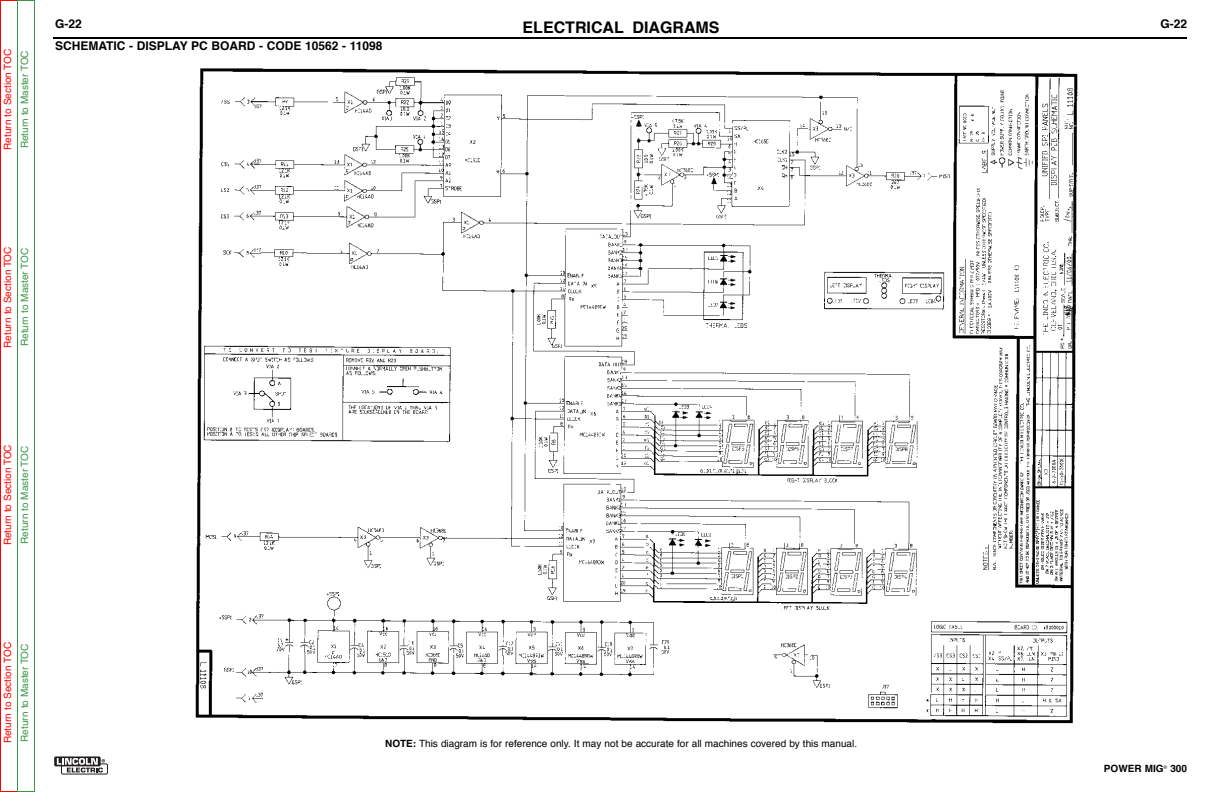
<style>
.page{position:relative;width:1224px;height:792px;background:#fff}
.page>*{position:absolute;margin:0;border:0;box-sizing:border-box;transform-origin:0 0}
.t1{font:700 16px "Helvetica";color:#000}
.t2{font:700 12px "Helvetica";color:#000}
.t3{font:10px "Helvetica";color:#000}
.t4{font:10px "Helvetica LT Std";color:#f00}
.t5{font:10px "Helvetica LT Std";color:#379847}
.t6{font:700 10px "Helvetica";color:#000}
.s1{font-weight:700}
</style>
<div class="page">
<hr style="left:53px;top:37px;width:1134px;height:2px;background:#000">
<div style="left:54px;top:756px;width:47px;height:10px;background:#231f20;border-radius:2px"></div>
<svg style="left:57px;top:758px;width:51px;height:16px"></svg>
<img style="left:195px;top:68px;width:883px;height:656px">
<div style="left:0;top:0;width:18px;height:792px;border:1px solid #f00"></div>
<div style="left:17px;top:0;width:18px;height:792px;border:1px solid #379847"></div>
<p class="t4" style="left:4px;top:150px;width:102px;rotate:-90deg">Return to Section TOC</p>
<p class="t5" style="left:21px;top:148px;width:99px;rotate:-90deg">Return to Master TOC</p>
<p class="t2" style="left:55px;top:19px;width:28px">G-22</p>
<p class="t2" style="left:55px;top:41px;width:329px">SCHEMATIC - DISPLAY PC BOARD - CODE 10562 - 11098</p>
<p class="t4" style="left:4px;top:348px;width:102px;rotate:-90deg">Return to Section TOC</p>
<p class="t5" style="left:21px;top:346px;width:99px;rotate:-90deg">Return to Master TOC</p>
<h1 class="t1" style="left:523px;top:21px;width:199px">ELECTRICAL DIAGRAMS</h1>
<p class="t2" style="left:1160px;top:19px;width:28px">G-22</p>
<p class="t4" style="left:4px;top:545px;width:102px;rotate:-90deg">Return to Section TOC</p>
<p class="t5" style="left:21px;top:544px;width:99px;rotate:-90deg">Return to Master TOC</p>
<p class="t4" style="left:4px;top:743px;width:102px;rotate:-90deg">Return to Section TOC</p>
<p class="t5" style="left:21px;top:742px;width:99px;rotate:-90deg">Return to Master TOC</p>
<p class="t3" style="left:385px;top:739px;width:474px"><span class="s1">NOTE:</span> This diagram is for reference only. It may not be accurate for all machines covered by this manual.</p>
<p class="t6" style="left:1104px;top:764px;width:85px">POWER MIG<sup>®</sup> 300</p>
</div>
